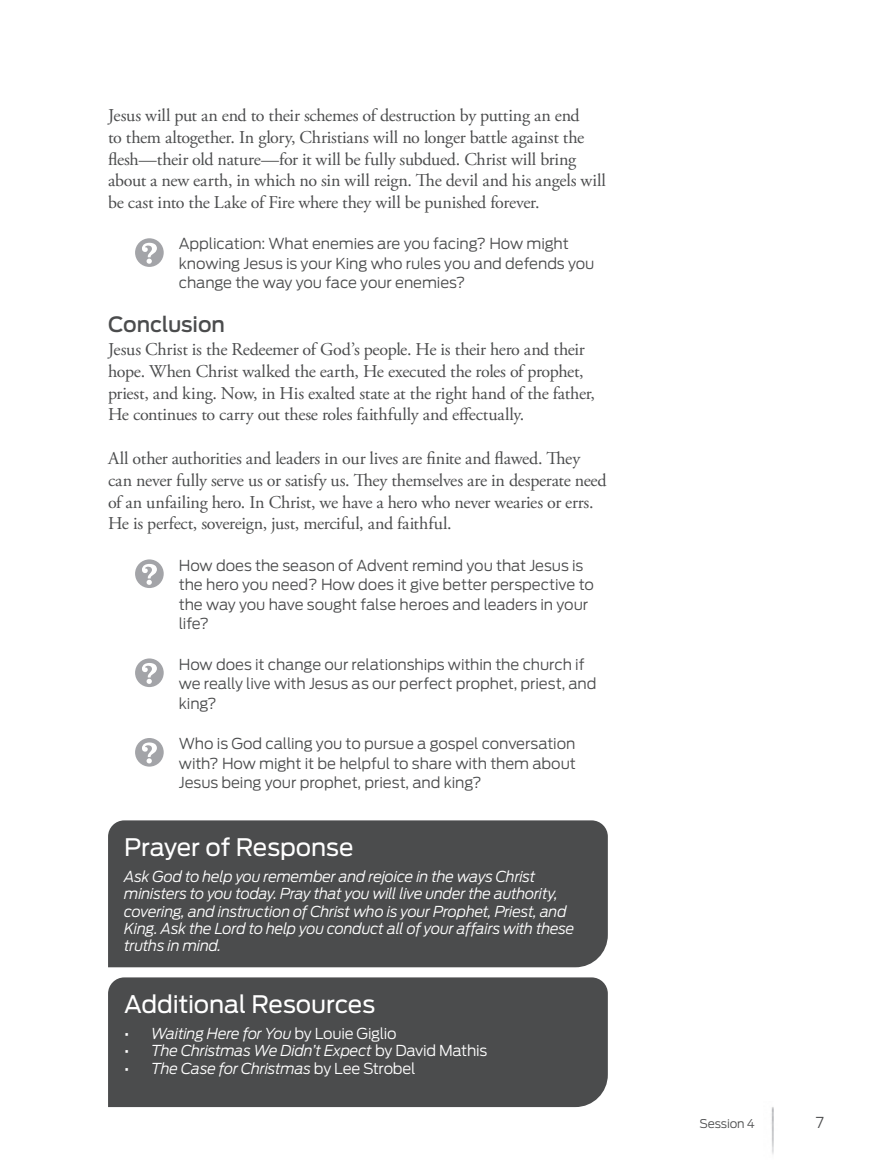
<style>
.page{position:relative;width:878px;height:1175px;background:#fff}
.page>*{position:absolute;margin:0;border:0;box-sizing:border-box;transform-origin:0 0}
.subhead9_box{font:24px "Antenna";letter-spacing:-.005em;color:#fff}
.subhead1{font:500 21px "Antenna";letter-spacing:-.01em;color:#4b4c4d}
.body_no_indent{font:18px/21.8px "Adobe Garamond Pro";letter-spacing:-.015em;color:#4b4c4d}
.questions{font:300 15px/19.5px "Antenna";letter-spacing:-.01em;color:#4b4c4d}
.body4_box{font:italic 300 15px/17.2px "Antenna";letter-spacing:-.02em;color:#fff}
.t1{font:300 12px "Antenna";letter-spacing:-.01em;color:#4b4c4d}
.s1{font-weight:400;font-style:normal}
.s2{font-style:normal}
</style>
<div class="page">
<img style="left:771px;top:1107px;width:3px;height:47px">
<svg style="left:135px;top:238px;width:29px;height:29px"></svg>
<svg style="left:135px;top:559px;width:29px;height:29px"></svg>
<svg style="left:135px;top:658px;width:29px;height:29px"></svg>
<svg style="left:135px;top:738px;width:29px;height:28px"></svg>
<div style="left:108px;top:820px;width:500px;height:147px;background:#4b4c4d"></div>
<div style="left:108px;top:977px;width:500px;height:130px;background:#4b4c4d"></div>
<p class="body_no_indent" style="left:108px;top:105px;width:499px">Jesus will put an end to their schemes of destruction by putting an end<br>to them altogether. In glory, Christians will no longer battle against the flesh—their old nature—for it will be fully subdued. Christ will bring about a new earth, in which no sin will reign. The devil and his angels will be cast into the Lake of Fire where they will be punished forever.</p>
<p class="questions" style="left:179px;top:234px;width:417px">Application: What enemies are you facing? How might knowing Jesus is your King who rules you and defends you change the way you face your enemies?</p>
<p class="subhead1" style="left:108px;top:312px;width:118px">Conclusion</p>
<p class="body_no_indent" style="left:108px;top:339px;width:488px">Jesus Christ is the Redeemer of God’s people. He is their hero and their hope. When Christ walked the earth, He executed the roles of prophet, priest, and king. Now, in His exalted state at the right hand of the father, He continues to carry out these roles faithfully and effectually.</p>
<p class="body_no_indent" style="left:108px;top:448px;width:500px">All other authorities and leaders in our lives are finite and flawed. They can never fully serve us or satisfy us. They themselves are in desperate need of an unfailing hero. In Christ, we have a hero who never wearies or errs.<br>He is perfect, sovereign, just, merciful, and faithful.</p>
<p class="questions" style="left:179px;top:555px;width:416px">How does the season of Advent remind you that Jesus is the hero you need? How does it give better perspective to the way you have sought false heroes and leaders in your life?</p>
<p class="questions" style="left:179px;top:654px;width:419px">How does it change our relationships within the church if we really live with Jesus as our perfect prophet, priest, and king?</p>
<p class="questions" style="left:179px;top:734px;width:398px;text-align:justify">Who is God calling you to pursue a gospel conversation with? How might it be helpful to share with them about Jesus being your prophet, priest, and king?</p>
<p class="subhead9_box" style="left:124px;top:832px;width:231px">Prayer of Response</p>
<p class="body4_box" style="left:124px;top:867px;width:451px">Ask God to help you remember and rejoice in the ways Christ ministers to you today. Pray that you will live under the authority, covering, and instruction of Christ who is your Prophet, Priest, and King. Ask the Lord to help you conduct all of your affairs with these truths in mind.</p>
<p class="subhead9_box" style="left:124px;top:989px;width:252px">Additional Resources</p>
<p class="body4_box" style="left:124px;top:1024px;width:274px"><span class="s1">•</span> Waiting Here for You <span class="s2">by Louie Giglio</span></p>
<p class="body4_box" style="left:124px;top:1041px;width:364px"><span class="s1">•</span> The Christmas We Didn’t Expect <span class="s2">by David Mathis</span></p>
<p class="body4_box" style="left:124px;top:1059px;width:293px"><span class="s1">•</span> The Case for Christmas <span class="s2">by Lee Strobel</span></p>
<p class="t1" style="left:699px;top:1116px;width:57px">Session 4</p>
<p class="questions" style="left:815px;top:1112px;width:10px">7</p>
</div>
